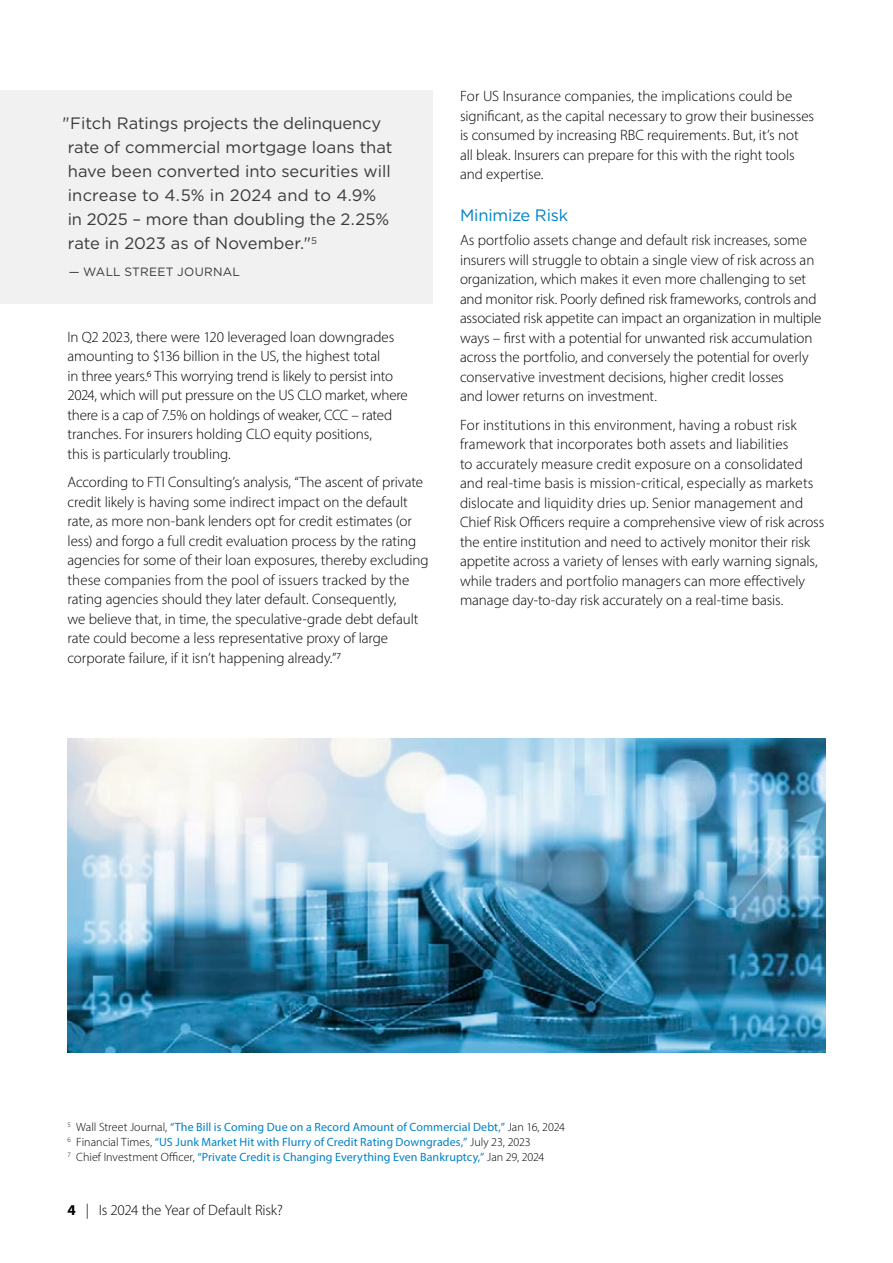
<style>
.page{position:relative;width:893px;height:1263px;background:#fff}
.page>*{position:absolute;margin:0;border:0;box-sizing:border-box;transform-origin:0 0}
._9_-_Quote{font:16.5px/24px "Gotham";letter-spacing:-.005em;color:#393939}
._3_-_Subhead{font:16.5px "Gotham";letter-spacing:-.01em;color:#0081c7}
._5_-_Body_copy{font:300 15px/19.5px "Myriad Pro";letter-spacing:-.005em;color:#000}
._8_-_Caption{font:12px "Myriad Pro";letter-spacing:.01em;color:#0081c7}
._10_-_Quote_Name{font:12px "Gotham";letter-spacing:.02em;color:#393939}
.s1{font-weight:300;color:#000}
.s2{font-weight:700}
</style>
<div class="page">
<div style="left:0;top:90px;width:433px;height:213px;background:#f1f1f1"></div>
<svg style="left:68px;top:738px;width:757px;height:314px"></svg>
<p class="_9_-_Quote" style="left:68px;top:111px;width:326px;text-indent:-5px">"Fitch Ratings projects the delinquency rate of commercial mortgage loans that have been converted into securities will increase to 4.5% in 2024 and to 4.9% in 2025 – more than doubling the 2.25% rate in 2023 as of November."<sup>5</sup></p>
<p class="_10_-_Quote_Name" style="left:69px;top:265px;width:173px">— WALL STREET JOURNAL</p>
<p class="_5_-_Body_copy" style="left:68px;top:327px;width:342px">In Q2 2023, there were 120 leveraged loan downgrades amounting to $136 billion in the US, the highest total<br>in three years.6 This worrying trend is likely to persist into 2024, which will put pressure on the US CLO market, where there is a cap of 7.5% on holdings of weaker, CCC – rated tranches. For insurers holding CLO equity positions,<br>this is particularly troubling.</p>
<p class="_5_-_Body_copy" style="left:68px;top:472px;width:363px">According to FTI Consulting’s analysis, “The ascent of private credit likely is having some indirect impact on the default rate, as more non-bank lenders opt for credit estimates (or less) and forgo a full credit evaluation process by the rating agencies for some of their loan exposures, thereby excluding these companies from the pool of issuers tracked by the rating agencies should they later default. Consequently,<br>we believe that, in time, the speculative-grade debt default rate could become a less representative proxy of large corporate failure, if it isn’t happening already.”7</p>
<p class="_5_-_Body_copy" style="left:460px;top:86px;width:356px">For US Insurance companies, the implications could be significant, as the capital necessary to grow their businesses is consumed by increasing RBC requirements. But, it’s not all bleak. Insurers can prepare for this with the right tools and expertise.</p>
<p class="_3_-_Subhead" style="left:460px;top:206px;width:110px">Minimize Risk</p>
<p class="_5_-_Body_copy" style="left:460px;top:230px;width:363px">As portfolio assets change and default risk increases, some insurers will struggle to obtain a single view of risk across an organization, which makes it even more challenging to set and monitor risk. Poorly defined risk frameworks, controls and associated risk appetite can impact an organization in multiple ways – first with a potential for unwanted risk accumulation across the portfolio, and conversely the potential for overly conservative investment decisions, higher credit losses<br>and lower returns on investment.</p>
<p class="_5_-_Body_copy" style="left:460px;top:415px;width:366px">For institutions in this environment, having a robust risk framework that incorporates both assets and liabilities<br>to accurately measure credit exposure on a consolidated and real-time basis is mission-critical, especially as markets dislocate and liquidity dries up. Senior management and Chief Risk Officers require a comprehensive view of risk across the entire institution and need to actively monitor their risk appetite across a variety of lenses with early warning signals, while traders and portfolio managers can more effectively manage day-to-day risk accurately on a real-time basis.</p>
<p class="_8_-_Caption" style="left:68px;top:1120px;width:499px"><sup>5</sup> <span class="s1">Wall Street Journal,</span> “The Bill is Coming Due on a Record Amount of Commercial Debt,” <span class="s1">Jan 16, 2024</span></p>
<p class="_8_-_Caption" style="left:68px;top:1135px;width:465px"><sup>6</sup> <span class="s1">Financial Times,</span> “US Junk Market Hit with Flurry of Credit Rating Downgrades,” <span class="s1">July 23, 2023</span></p>
<p class="_8_-_Caption" style="left:68px;top:1150px;width:476px"><sup>7</sup> <span class="s1">Chief Investment Officer,</span> “Private Credit is Changing Everything Even Bankruptcy,” <span class="s1">Jan 29, 2024</span></p>
<p class="_5_-_Body_copy" style="left:68px;top:1200px;width:217px"><span class="s2">4</span> | Is 2024 the Year of Default Risk?</p>
</div>
